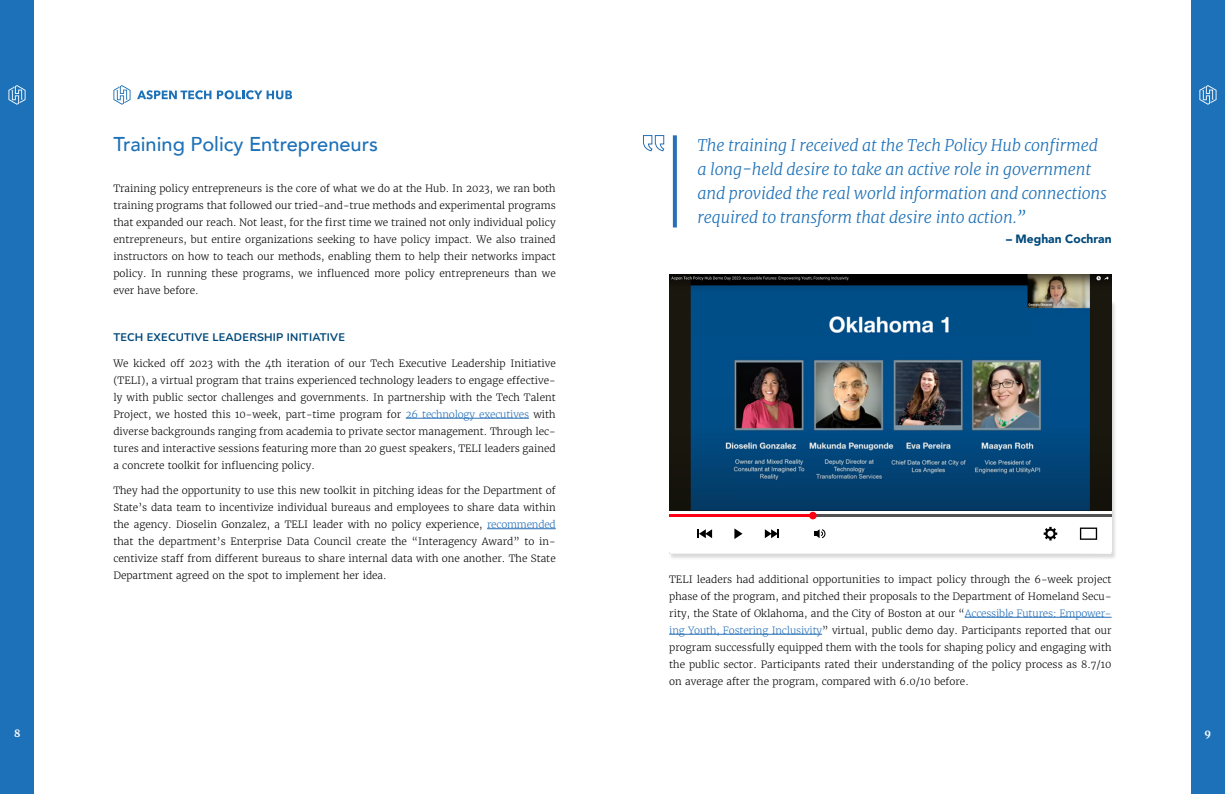
<style>
.page{position:relative;width:1225px;height:794px;background:#fff}
.page>*{position:absolute;margin:0;border:0;box-sizing:border-box;transform-origin:0 0}
.t1{font:500 20px "Avenir";color:#1d71b8}
.t2{font:italic 300 16px/24px "Merriweather";letter-spacing:-.01em;color:#1d71b8}
.t3{font:900 12px "Avenir";color:#00497b}
.t4{font:700 11px "Nunito";letter-spacing:.02em;color:#00497b}
.t5{font:300 10px/17px "Merriweather";color:#000;text-align:justify}
.t6{font:700 10px "Merriweather";color:#fff}
.s1{color:#2770b7}
</style>
<div class="page">
<div style="left:1191px;top:0;width:34px;height:794px;background:#1d71b8"></div>
<svg style="left:1199px;top:85px;width:17px;height:20px"></svg>
<div style="left:0;top:0;width:34px;height:794px;background:#1d71b8"></div>
<svg style="left:8px;top:85px;width:18px;height:20px"></svg>
<svg style="left:113px;top:85px;width:17px;height:20px"></svg>
<svg style="left:137px;top:90px;width:74px;height:9px"></svg>
<svg style="left:217px;top:90px;width:75px;height:9px"></svg>
<hr style="left:406px;top:418px;width:123px;height:1px;background:#2770b7">
<hr style="left:487px;top:528px;width:69px;height:1px;background:#2770b7">
<svg style="left:673px;top:135px;width:4px;height:92px"></svg>
<hr style="left:964px;top:617px;width:147px;height:1px;background:#2770b7">
<hr style="left:669px;top:634px;width:153px;height:1px;background:#2770b7">
<div style="left:668px;top:300px;width:449px;height:259px;background:#000;opacity:.15"></div>
<svg style="left:669px;top:510px;width:442px;height:44px"></svg>
<div style="left:669px;top:514px;width:442px;height:5px;background:#525252"></div>
<div style="left:669px;top:514px;width:144px;height:5px;background:#ff0013"></div>
<div style="left:669px;top:517px;width:442px;height:33px;background:#fff"></div>
<svg style="left:734px;top:528px;width:8px;height:11px"></svg>
<div style="left:809px;top:512px;width:7px;height:7px;background:#ff0013;border-radius:50%"></div>
<svg style="left:814px;top:529px;width:11px;height:9px"></svg>
<svg style="left:1043px;top:527px;width:14px;height:13px"></svg>
<svg style="left:1080px;top:527px;width:17px;height:13px"></svg>
<svg style="left:765px;top:529px;width:14px;height:9px"></svg>
<svg style="left:698px;top:529px;width:14px;height:9px"></svg>
<img style="left:669px;top:274px;width:442px;height:236px">
<svg style="left:643px;top:135px;width:21px;height:16px"></svg>
<h1 class="t1" style="left:113px;top:127px;width:266px">Training Policy Entrepreneurs</h1>
<p class="t5" style="left:113px;top:180px;width:444px">Training policy entrepreneurs is the core of what we do at the Hub. In 2023, we ran both training programs that followed our tried-and-true methods and experimental programs that expanded our reach. Not least, for the first time we trained not only individual policy entrepreneurs, but entire organizations seeking to have policy impact. We also trained instructors on how to teach our methods, enabling them to help their networks impact policy. In running these programs, we influenced more policy entrepreneurs than we ever have before.</p>
<p class="t4" style="left:113px;top:329px;width:233px">TECH EXECUTIVE LEADERSHIP INITIATIVE</p>
<p class="t5" style="left:113px;top:354px;width:444px">We kicked off 2023 with the 4th iteration of our Tech Executive Leadership Initiative (TELI), a virtual program that trains experienced technology leaders to engage effective&shy;ly with public sector challenges and governments. In partnership with the Tech Talent Project, we hosted this 10-week, part-time program for <span class="s1">26 technology executives</span> with diverse backgrounds ranging from academia to private sector management. Through lec&shy;tures and interactive sessions featuring more than 20 guest speakers, TELI leaders gained a concrete toolkit for influencing policy.</p>
<p class="t5" style="left:113px;top:482px;width:444px">They had the opportunity to use this new toolkit in pitching ideas for the Department of State’s data team to incentivize individual bureaus and employees to share data within the agency. Dioselin Gonzalez, a TELI leader with no policy experience, <span class="s1">recommended </span>that the department’s Enterprise Data Council create the “Interagency Award” to in&shy;centivize staff from different bureaus to share internal data with one another. The State Department agreed on the spot to implement her idea.</p>
<h2 class="t2" style="left:697px;top:133px;width:411px">The training I received at the Tech Policy Hub confirmed a long-held desire to take an active role in government and provided the real world information and connections required to transform that desire into action.”</h2>
<p class="t3" style="left:1006px;top:229px;width:107px">– Meghan Cochran</p>
<p class="t5" style="left:669px;top:570px;width:444px">TELI leaders had additional opportunities to impact policy through the 6-week project phase of the program, and pitched their proposals to the Department of Homeland Secu&shy;rity, the State of Oklahoma, and the City of Boston at our “<span class="s1">Accessible Futures: Empower&shy;ing Youth, Fostering Inclusivity</span>” virtual, public demo day. Participants reported that our program successfully equipped them with the tools for shaping policy and engaging with the public sector. Participants rated their understanding of the policy process as 8.7/10 on average after the program, compared with 6.0/10 before.</p>
<p class="t6" style="left:14px;top:726px;width:8px">8</p>
<p class="t6" style="left:1204px;top:726px;width:8px">9</p>
</div>
